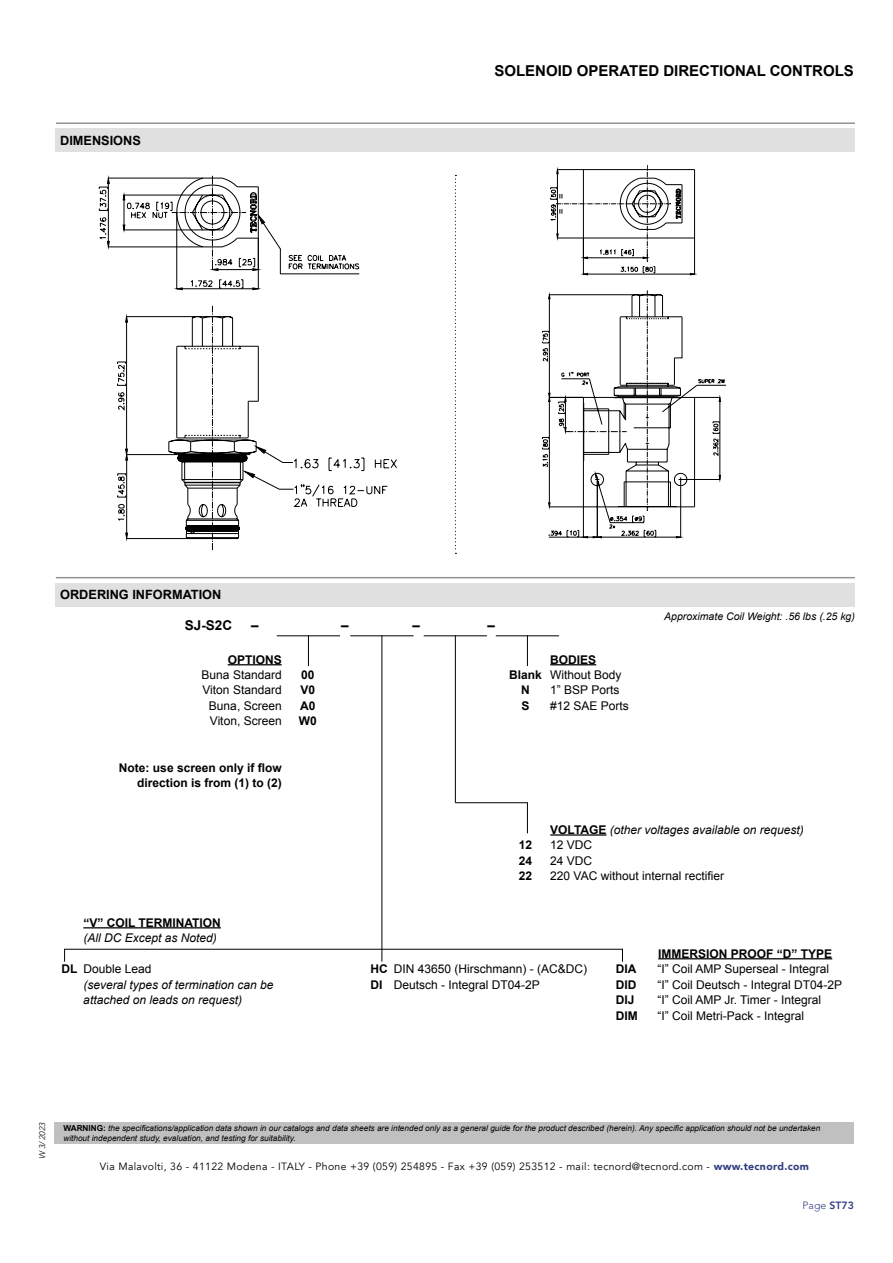
<style>
.page{position:relative;width:893px;height:1263px;background:#fff}
.page>*{position:absolute;margin:0;border:0;box-sizing:border-box;transform-origin:0 0}
.t1{font:700 15px "Arial";color:#000}
.t2{font:700 13.5px "Arial";color:#000}
.t3{font:700 12.75px "Arial";color:#000}
.t4{font:12px "Arial";color:#000}
.t5{font:700 12px/15.5px "Arial";color:#000;text-align:right}
.t6{font:italic 12px "Arial";color:#000}
.t7{font:10.5px "Avenir";letter-spacing:.03em;color:#000}
.t8{font:italic 10.5px "Arial";color:#000}
.t9{font:300 10.5px "Avenir LT Std";color:#333f7f}
.t10{font:italic 8.25px/9.9px "Arial";color:#000}
.t11{font:italic 300 8.25px "Avenir LT Std";color:#000}
.s1{font-weight:700}
.s2{font-weight:700;font-style:normal}
.s3{font-weight:900;color:#333f7f}
.s4{font-weight:800}
</style>
<div class="page">
<div style="left:55px;top:1123px;width:799px;height:21px;background:#c0c0c0"></div>
<hr style="left:228px;top:664px;width:54px;height:1px;background:#000">
<hr style="left:550px;top:664px;width:46px;height:1px;background:#000">
<hr style="left:550px;top:834px;width:56px;height:2px;background:#000">
<hr style="left:83px;top:927px;width:138px;height:1px;background:#000">
<hr style="left:658px;top:958px;width:174px;height:1px;background:#000">
<hr style="left:277px;top:635px;width:63px;height:1px;background:#000">
<hr style="left:308px;top:635px;width:1px;height:31px;background:#000">
<hr style="left:424px;top:635px;width:63px;height:1px;background:#000">
<hr style="left:455px;top:635px;width:1px;height:168px;background:#000">
<hr style="left:527px;top:803px;width:1px;height:30px;background:#000">
<hr style="left:455px;top:802px;width:73px;height:1px;background:#000">
<hr style="left:496px;top:635px;width:63px;height:1px;background:#000">
<hr style="left:527px;top:635px;width:1px;height:31px;background:#000">
<hr style="left:350px;top:635px;width:63px;height:1px;background:#000">
<hr style="left:64px;top:949px;width:559px;height:1px;background:#000">
<hr style="left:381px;top:635px;width:1px;height:327px;background:#000">
<svg style="left:64px;top:950px;width:1px;height:12px"></svg>
<svg style="left:622px;top:950px;width:1px;height:12px"></svg>
<div style="left:56px;top:128px;width:799px;height:24px;background:#e0e0e0"></div>
<hr style="left:56px;top:122px;width:799px;height:2px;background:#939393">
<div style="left:56px;top:583px;width:799px;height:23px;background:#e0e0e0"></div>
<hr style="left:56px;top:577px;width:799px;height:1px;background:#939393">
<svg style="left:455px;top:175px;width:1px;height:379px"></svg>
<hr style="left:108px;top:247px;width:95px;height:1px;background:#000">
<hr style="left:108px;top:178px;width:95px;height:1px;background:#000">
<svg style="left:99px;top:176px;width:11px;height:73px"></svg>
<svg style="left:117px;top:175px;width:280px;height:375px"></svg>
<svg style="left:542px;top:165px;width:184px;height:373px"></svg>
<p class="t3" style="left:60px;top:132px;width:82px">DIMENSIONS</p>
<p class="t1" style="left:494px;top:61px;width:361px">SOLENOID OPERATED DIRECTIONAL CONTROLS</p>
<p class="t3" style="left:60px;top:586px;width:163px">ORDERING INFORMATION</p>
<p class="t2" style="left:185px;top:617px;width:49px">SJ-S2C</p>
<p class="t2" style="left:251px;top:617px;width:9px">–</p>
<p class="t2" style="left:341px;top:617px;width:9px">–</p>
<p class="t2" style="left:412px;top:617px;width:9px">–</p>
<p class="t2" style="left:487px;top:617px;width:9px">–</p>
<p class="t8" style="left:664px;top:609px;width:192px">Approximate Coil Weight: .56 lbs (.25 kg)</p>
<p class="t5" style="left:228px;top:652px;width:56px">OPTIONS</p>
<p class="t5" style="left:550px;top:652px;width:48px">BODIES</p>
<p class="t4" style="left:202px;top:667px;width:82px">Buna Standard</p>
<p class="t5" style="left:301px;top:667px;width:15px">00</p>
<p class="t4" style="left:509px;top:667px;width:114px"><span class="s1">Blank</span> Without Body</p>
<p class="t4" style="left:203px;top:682px;width:81px">Viton Standard</p>
<p class="t5" style="left:300px;top:683px;width:16px">V0</p>
<p class="t5" style="left:521px;top:683px;width:10px">N</p>
<p class="t4" style="left:550px;top:682px;width:71px">1” BSP Ports</p>
<p class="t4" style="left:209px;top:698px;width:74px">Buna, Screen</p>
<p class="t5" style="left:300px;top:698px;width:17px">A0</p>
<p class="t5" style="left:522px;top:698px;width:10px">S</p>
<p class="t4" style="left:550px;top:698px;width:80px">#12 SAE Ports</p>
<p class="t4" style="left:210px;top:713px;width:73px">Viton, Screen</p>
<p class="t5" style="left:299px;top:714px;width:19px">W0</p>
<p class="t5" style="left:119px;top:760px;width:164px">Note: use screen only if flow direction is from (1) to (2)</p>
<p class="t6" style="left:550px;top:822px;width:255px"><span class="s2">VOLTAGE</span> (other voltages available on request)</p>
<p class="t5" style="left:519px;top:838px;width:15px">12</p>
<p class="t4" style="left:550px;top:837px;width:44px">12 VDC</p>
<p class="t5" style="left:519px;top:853px;width:15px">24</p>
<p class="t4" style="left:550px;top:852px;width:44px">24 VDC</p>
<p class="t5" style="left:519px;top:868px;width:15px">22</p>
<p class="t4" style="left:550px;top:868px;width:175px">220 VAC without internal rectifier</p>
<p class="t5" style="left:83px;top:915px;width:139px">“V” COIL TERMINATION</p>
<p class="t6" style="left:83px;top:930px;width:135px">(All DC Except as Noted)</p>
<p class="t5" style="left:658px;top:946px;width:176px">IMMERSION PROOF “D” TYPE</p>
<p class="t4" style="left:61px;top:961px;width:91px"><span class="s1">DL</span> Double Lead</p>
<p class="t4" style="left:370px;top:961px;width:218px"><span class="s1">HC</span> DIN 43650 (Hirschmann) - (AC&amp;DC)</p>
<p class="t5" style="left:616px;top:961px;width:22px">DIA</p>
<p class="t4" style="left:657px;top:961px;width:173px">“I” Coil AMP Superseal - Integral</p>
<p class="t6" style="left:83px;top:977px;width:192px">(several types of termination can be</p>
<p class="t4" style="left:370px;top:977px;width:171px"><span class="s1">DI</span> Deutsch - Integral DT04-2P</p>
<p class="t5" style="left:616px;top:977px;width:22px">DID</p>
<p class="t4" style="left:657px;top:977px;width:186px">“I” Coil Deutsch - Integral DT04-2P</p>
<p class="t6" style="left:83px;top:992px;width:160px">attached on leads on request)</p>
<p class="t5" style="left:616px;top:993px;width:20px">DIJ</p>
<p class="t4" style="left:657px;top:992px;width:165px">“I” Coil AMP Jr. Timer - Integral</p>
<p class="t5" style="left:616px;top:1008px;width:23px">DIM</p>
<p class="t4" style="left:657px;top:1008px;width:148px">“I” Coil Metri-Pack - Integral</p>
<p class="t11" style="left:38px;top:1159px;width:38px;rotate:-90deg">W 3/ 2023</p>
<p class="t10" style="left:63px;top:1123px;width:758px"><span class="s2">WARNING:</span> the specifications/application data shown in our catalogs and data sheets are intended only as a general guide for the product described (herein). Any specific application should not be undertaken without independent study, evaluation, and testing for suitability.</p>
<p class="t7" style="left:100px;top:1160px;width:711px">Via Malavolti, 36 - 41122 Modena - ITALY - Phone +39 (059) 254895 - Fax +39 (059) 253512 - mail: tecnord@tecnord.com - <span class="s3">www.tecnord.com</span></p>
<p class="t9" style="left:803px;top:1199px;width:53px">Page <span class="s4">ST73</span></p>
</div>
